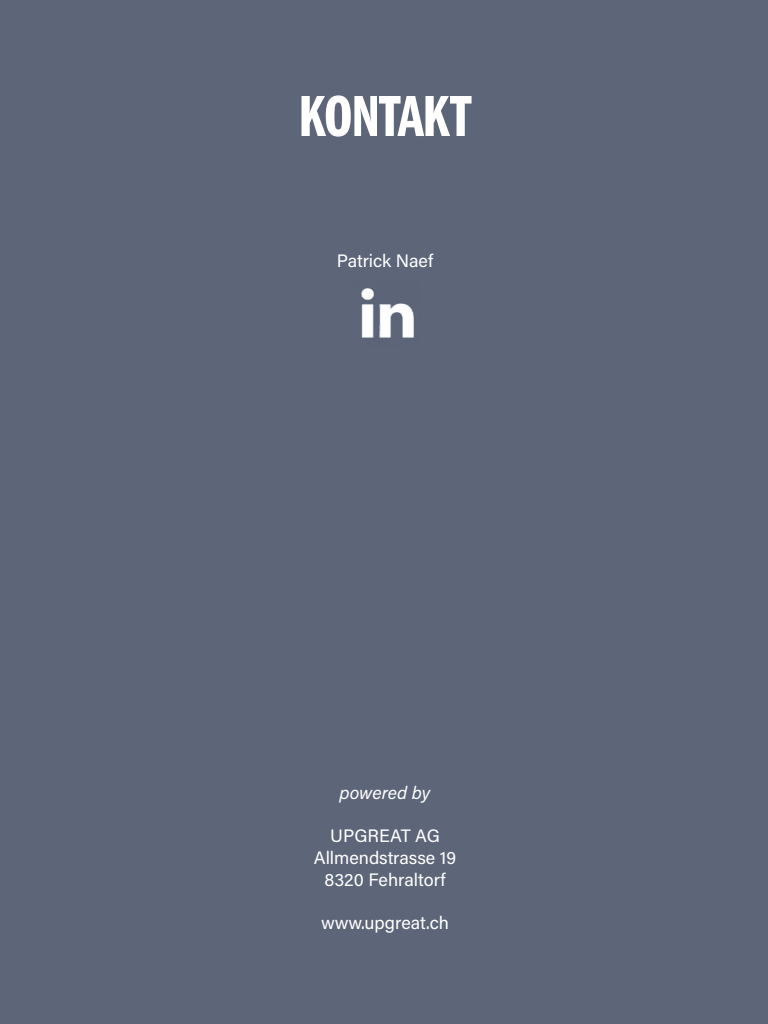
<style>
.page{position:relative;width:768px;height:1024px;background:#5d6678}
.page>*{position:absolute;margin:0;border:0;box-sizing:border-box;transform-origin:0 0}
.t1{font:60px "Franklin Gothic URW Com Dem";letter-spacing:-.02em;color:#fff}
.t2{font:18px/21.6px "Acumin Pro";color:#fff;text-align:center}
.t3{font:italic 18px "Acumin Pro";color:#fff}
</style>
<div class="page">
<img style="left:361px;top:288px;width:53px;height:50px">
<h1 class="t1" style="left:298px;top:74px;width:175px">KONTAKT</h1>
<p class="t2" style="left:337px;top:249px;width:98px">Patrick Naef</p>
<p class="t3" style="left:340px;top:780px;width:92px">powered by</p>
<p class="t2" style="left:314px;top:825px;width:144px">UPGREAT AG<br>Allmendstrasse 19<br>8320 Fehraltorf</p>
<p class="t2" style="left:321px;top:911px;width:129px">www.upgreat.ch</p>
</div>
